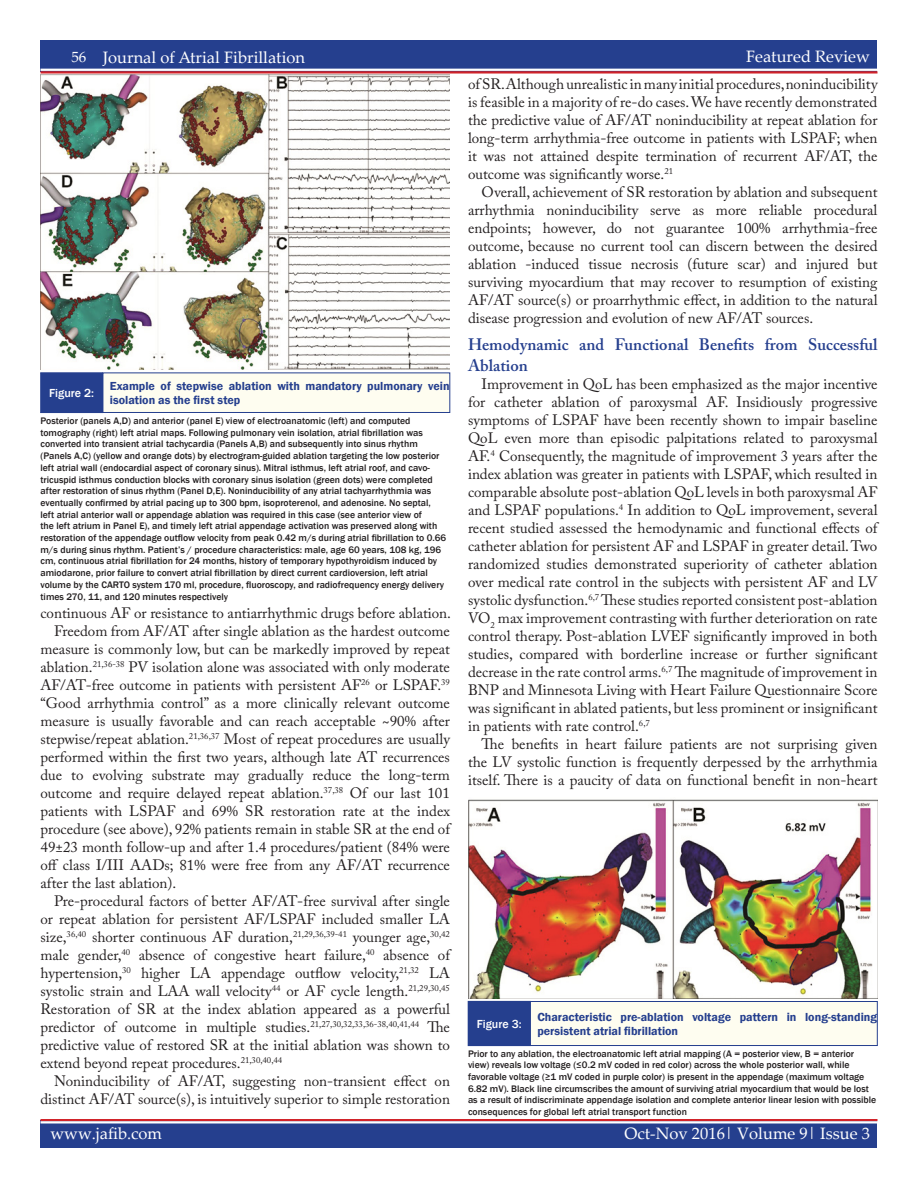
<style>
.page{position:relative;width:918px;height:1188px;background:#fff}
.page>*{position:absolute;margin:0;border:0;box-sizing:border-box;transform-origin:0 0}
.white_header_for_blu{font:16.5px "Palatino Linotype";color:#fff}
._10_Body_Text{font:600 16.5px/21px "Adobe Caslon Pro";color:#253f8e}
._10_Body_Text-2{font:15px/18px "Adobe Caslon Pro";color:#231f20;text-align:justify}
.t1{font:600 12px/14.4px "Franklin Gothic";color:#253f8e}
.t2{font:500 12px "Franklin Gothic";color:#fff}
.Figure_text{font:500 9.75px/11.7px "Franklin Gothic";color:#231f20}
</style>
<div class="page">
<div style="left:40px;top:1120px;width:838px;height:28px;background:#253f8e"></div>
<hr style="left:40px;top:1119px;width:838px;height:2px;background:#d1232a">
<hr style="left:40px;top:1121px;width:838px;height:3px;background:#fff">
<div style="left:40px;top:40px;width:838px;height:32px;background:#253f8e"></div>
<hr style="left:40px;top:71px;width:838px;height:3px;background:#d1232a">
<hr style="left:40px;top:69px;width:838px;height:2px;background:#fff">
<img style="left:41px;top:75px;width:409px;height:295px">
<div style="left:41px;top:373px;width:62px;height:40px;background:#253f8e"></div>
<div style="left:40px;top:373px;width:63px;height:40px;border:1px solid #253f8e"></div>
<div style="left:103px;top:373px;width:347px;height:39px;background:#fefdf0"></div>
<div style="left:103px;top:373px;width:347px;height:40px;border:1px solid #253f8e"></div>
<img style="left:468px;top:799px;width:410px;height:199px">
<div style="left:468px;top:1001px;width:62px;height:45px;background:#253f8e"></div>
<div style="left:530px;top:1002px;width:347px;height:44px;background:#fefdf0"></div>
<div style="left:530px;top:1001px;width:348px;height:45px;border:1px solid #253f8e"></div>
<p class="white_header_for_blu" style="left:746px;top:45px;width:125px">Featured Review</p>
<p class="white_header_for_blu" style="left:71px;top:48px;width:235px"><sup>56</sup> Journal of Atrial Fibrillation</p>
<p class="white_header_for_blu" style="left:746px;top:47px;width:125px">Featured Review</p>
<p class="t2" style="left:49px;top:385px;width:46px">Figure 2:</p>
<p class="t1" style="left:110px;top:379px;width:341px">Example of stepwise ablation with mandatory pulmonary vein isolation as the first step</p>
<p class="Figure_text" style="left:40px;top:415px;width:407px">Posterior (panels A,D) and anterior (panel E) view of electroanatomic (left) and computed tomography (right) left atrial maps. Following pulmonary vein isolation, atrial fibrillation was converted into transient atrial tachycardia (Panels A,B) and subsequently into sinus rhythm (Panels A,C) (yellow and orange dots) by electrogram-guided ablation targeting the low posterior left atrial wall (endocardial aspect of coronary sinus). Mitral isthmus, left atrial roof, and cavo&shy;tricuspid isthmus conduction blocks with coronary sinus isolation (green dots) were completed after restoration of sinus rhythm (Panel D,E). Noninducibility of any atrial tachyarrhythmia was eventually confirmed by atrial pacing up to 300 bpm, isoproterenol, and adenosine. No septal, left atrial anterior wall or appendage ablation was required in this case (see anterior view of<br>the left atrium in Panel E), and timely left atrial appendage activation was preserved along with restoration of the appendage outflow velocity from peak 0.42 m/s during atrial fibrillation to 0.66 m/s during sinus rhythm. Patient’s / procedure characteristics: male, age 60 years, 108 kg, 196 cm, continuous atrial fibrillation for 24 months, history of temporary hypothyroidism induced by amiodarone, prior failure to convert atrial fibrillation by direct current cardioversion, left atrial volume by the CARTO system 170 ml, procedure, fluoroscopy, and radiofrequency energy delivery times 270, 11, and 120 minutes respectively</p>
<p class="_10_Body_Text-2" style="left:40px;top:603px;width:412px">continuous AF or resistance to antiarrhythmic drugs before ablation.</p>
<p class="_10_Body_Text-2" style="left:40px;top:621px;width:411px;text-indent:14px">Freedom from AF/AT after single ablation as the hardest outcome measure is commonly low, but can be markedly improved by repeat ablation.<sup>21,36-38</sup> PV isolation alone was associated with only moderate AF/AT-free outcome in patients with persistent AF<sup>26</sup> or LSPAF.<sup>39 </sup>“Good arrhythmia control” as a more clinically relevant outcome measure is usually favorable and can reach acceptable ~90% after stepwise/repeat ablation.<sup>21,36,37</sup> Most of repeat procedures are usually performed within the first two years, although late AT recurrences due to evolving substrate may gradually reduce the long-term outcome and require delayed repeat ablation.<sup>37,38</sup> Of our last 101 patients with LSPAF and 69% SR restoration rate at the index procedure (see above), 92% patients remain in stable SR at the end of 49±23 month follow-up and after 1.4 procedures/patient (84% were off class I/III AADs; 81% were free from any AF/AT recurrence after the last ablation).</p>
<p class="_10_Body_Text-2" style="left:40px;top:891px;width:411px;text-indent:14px">Pre-procedural factors of better AF/AT-free survival after single or repeat ablation for persistent AF/LSPAF included smaller LA size,<sup>36,40</sup> shorter continuous AF duration,<sup>21,29,36,39-41</sup> younger age,<sup>30,42 </sup>male gender,<sup>40</sup> absence of congestive heart failure,<sup>40</sup> absence of hypertension,<sup>30</sup> higher LA appendage outflow velocity,<sup>21,32</sup> LA systolic strain and LAA wall velocity<sup>44</sup> or AF cycle length.<sup>21,29,30,45<br></sup>Restoration of SR at the index ablation appeared as a powerful predictor of outcome in multiple studies.<sup>21,27,30,32,33,36-38,40,41,44</sup> The predictive value of restored SR at the initial ablation was shown to extend beyond repeat procedures.<sup>21,30,40,44</sup></p>
<p class="_10_Body_Text-2" style="left:40px;top:1071px;width:411px;text-align:right">Noninducibility of AF/AT, suggesting non-transient effect on distinct AF/AT source(s), is intuitively superior to simple restoration</p>
<p class="_10_Body_Text-2" style="left:468px;top:74px;width:411px">of SR. Although unrealistic in many initial procedures, noninducibility is feasible in a majority of re-do cases. We have recently demonstrated the predictive value of AF/AT noninducibility at repeat ablation for long-term arrhythmia-free outcome in patients with LSPAF; when it was not attained despite termination of recurrent AF/AT, the outcome was significantly worse.<sup>21</sup></p>
<p class="_10_Body_Text-2" style="left:468px;top:182px;width:411px;text-indent:14px">Overall, achievement of SR restoration by ablation and subsequent arrhythmia noninducibility serve as more reliable procedural endpoints; however, do not guarantee 100% arrhythmia-free outcome, because no current tool can discern between the desired ablation -induced tissue necrosis (future scar) and injured but surviving myocardium that may recover to resumption of existing AF/AT source(s) or proarrhythmic effect, in addition to the natural disease progression and evolution of new AF/AT sources.</p>
<p class="_10_Body_Text" style="left:468px;top:334px;width:411px">Hemodynamic and Functional Benefits from Successful<br>Ablation</p>
<p class="_10_Body_Text-2" style="left:468px;top:375px;width:411px;text-indent:14px">Improvement in QoL has been emphasized as the major incentive for catheter ablation of paroxysmal AF. Insidiously progressive symptoms of LSPAF have been recently shown to impair baseline QoL even more than episodic palpitations related to paroxysmal AF.<sup>4</sup> Consequently, the magnitude of improvement 3 years after the index ablation was greater in patients with LSPAF, which resulted in comparable absolute post-ablation QoL levels in both paroxysmal AF and LSPAF populations.<sup>4</sup> In addition to QoL improvement, several recent studied assessed the hemodynamic and functional effects of catheter ablation for persistent AF and LSPAF in greater detail. Two randomized studies demonstrated superiority of catheter ablation over medical rate control in the subjects with persistent AF and LV systolic dysfunction.<sup>6,7</sup> These studies reported consistent post-ablation VO<sub>2</sub> max improvement contrasting with further deterioration on rate control therapy. Post-ablation LVEF significantly improved in both studies, compared with borderline increase or further significant decrease in the rate control arms.<sup>6,7</sup> The magnitude of improvement in BNP and Minnesota Living with Heart Failure Questionnaire Score was significant in ablated patients, but less prominent or insignificant in patients with rate control.<sup>6,7</sup></p>
<p class="_10_Body_Text-2" style="left:468px;top:735px;width:411px;text-indent:14px">The benefits in heart failure patients are not surprising given the LV systolic function is frequently derpessed by the arrhythmia itself. There is a paucity of data on functional benefit in non-heart</p>
<p class="t2" style="left:477px;top:1016px;width:46px">Figure 3:</p>
<p class="t1" style="left:537px;top:1009px;width:341px">Characteristic pre-ablation voltage pattern in long-standing persistent atrial fibrillation</p>
<p class="Figure_text" style="left:468px;top:1048px;width:410px">Prior to any ablation, the electroanatomic left atrial mapping (A = posterior view, B = anterior view) reveals low voltage (≤0.2 mV coded in red color) across the whole posterior wall, while favorable voltage (≥1 mV coded in purple color) is present in the appendage (maximum voltage 6.82 mV). Black line circumscribes the amount of surviving atrial myocardium that would be lost as a result of indiscriminate appendage isolation and complete anterior linear lesion with possible consequences for global left atrial transport function</p>
<p class="white_header_for_blu" style="left:51px;top:1122px;width:113px">www.jafib.com</p>
<p class="white_header_for_blu" style="left:625px;top:1122px;width:247px">Oct-Nov 2016| Volume 9| Issue 3</p>
</div>
